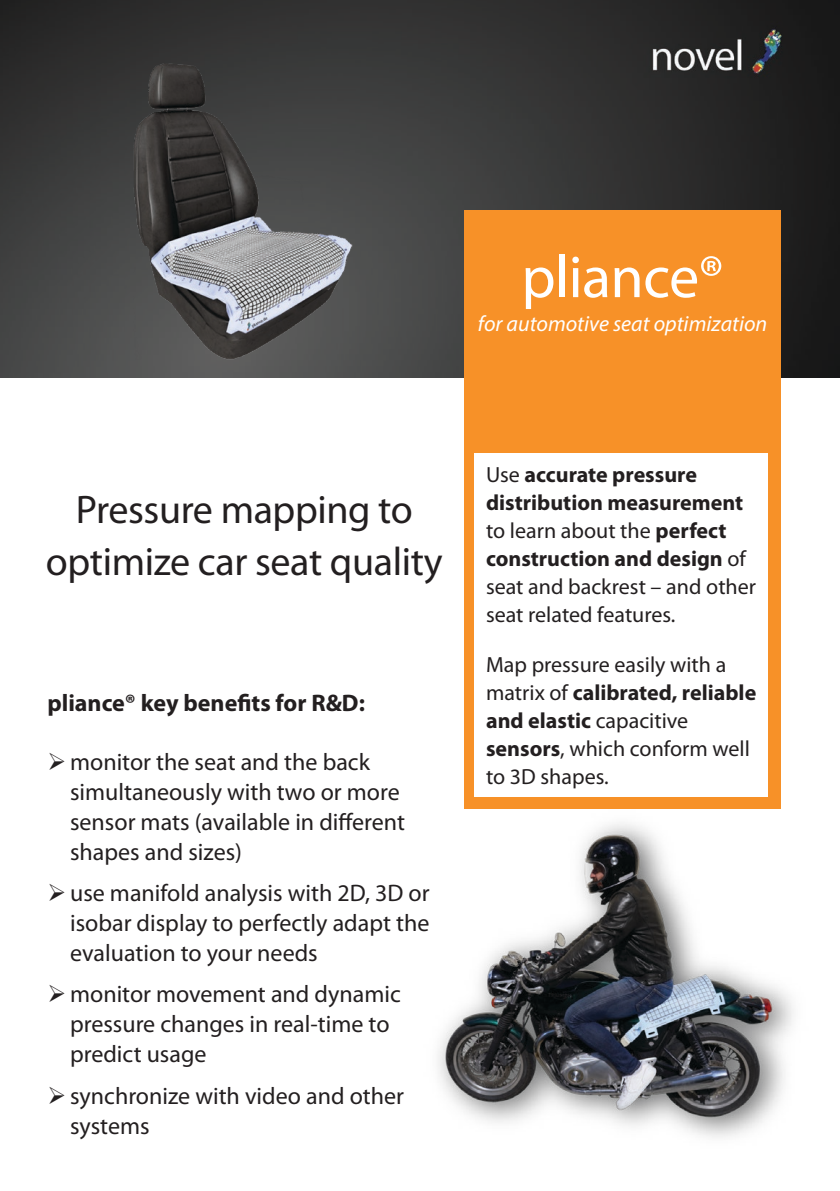
<style>
.page{position:relative;width:840px;height:1191px;background:#fff}
.page>*{position:absolute;margin:0;border:0;box-sizing:border-box;transform-origin:0 0}
.t1{font:60px "Myriad Pro";letter-spacing:-.01em;color:#fff}
.t2{font:40px/52px "Myriad Pro";letter-spacing:-.01em;color:#231f20;text-align:center}
.t3{font:24px/30px "Myriad Pro";color:#231f20}
.t4{font:700 24px "Myriad Pro";color:#231f20}
.t5{font:700 22px/28px "Myriad Pro";color:#231f20}
.t6{font:22px/28px "Myriad Pro";color:#231f20}
.t7{font:italic 22px "Myriad Pro";color:#fff}
.s1{font-weight:400}
.s2{font-weight:700}
</style>
<div class="page">
<img style="left:0;top:0;width:839px;height:378px">
<div style="left:464px;top:210px;width:316px;height:598px;background:#f79128"></div>
<div style="left:474px;top:454px;width:293px;height:343px;background:#fff"></div>
<img style="left:132px;top:45px;width:225px;height:329px">
<img style="left:438px;top:778px;width:356px;height:360px">
<p class="t1" style="left:521px;top:240px;width:204px">pliance®</p>
<p class="t7" style="left:477px;top:310px;width:291px">for automotive seat optimization</p>
<p class="t2" style="left:46px;top:483px;width:398px">Pressure mapping to optimize car seat quality</p>
<p class="t4" style="left:47px;top:687px;width:319px">pliance® key benefits for R&amp;D:</p>
<p class="t3" style="left:70px;top:746px;width:336px">monitor the seat and the back simultaneously with two or more sensor mats (available in different shapes and sizes)</p>
<p class="t3" style="left:70px;top:877px;width:361px;text-align:justify">use manifold analysis with 2D, 3D or isobar display to perfectly adapt the evaluation to your needs</p>
<p class="t3" style="left:70px;top:979px;width:332px">monitor movement and dynamic pressure changes in real-time to predict usage</p>
<p class="t3" style="left:70px;top:1080px;width:335px">synchronize with video and other systems</p>
<p class="t5" style="left:485px;top:459px;width:271px"><span class="s1">Use</span> accurate pressure distribution measurement <span class="s1">to learn about the</span> perfect construction and design <span class="s1">of seat and backrest – and other seat related features.</span></p>
<p class="t6" style="left:485px;top:650px;width:271px">Map pressure easily with a matrix of <span class="s2">calibrated, reliable and elastic</span> capacitive <span class="s2">sensors</span>, which conform well to 3D shapes.</p>
</div>
